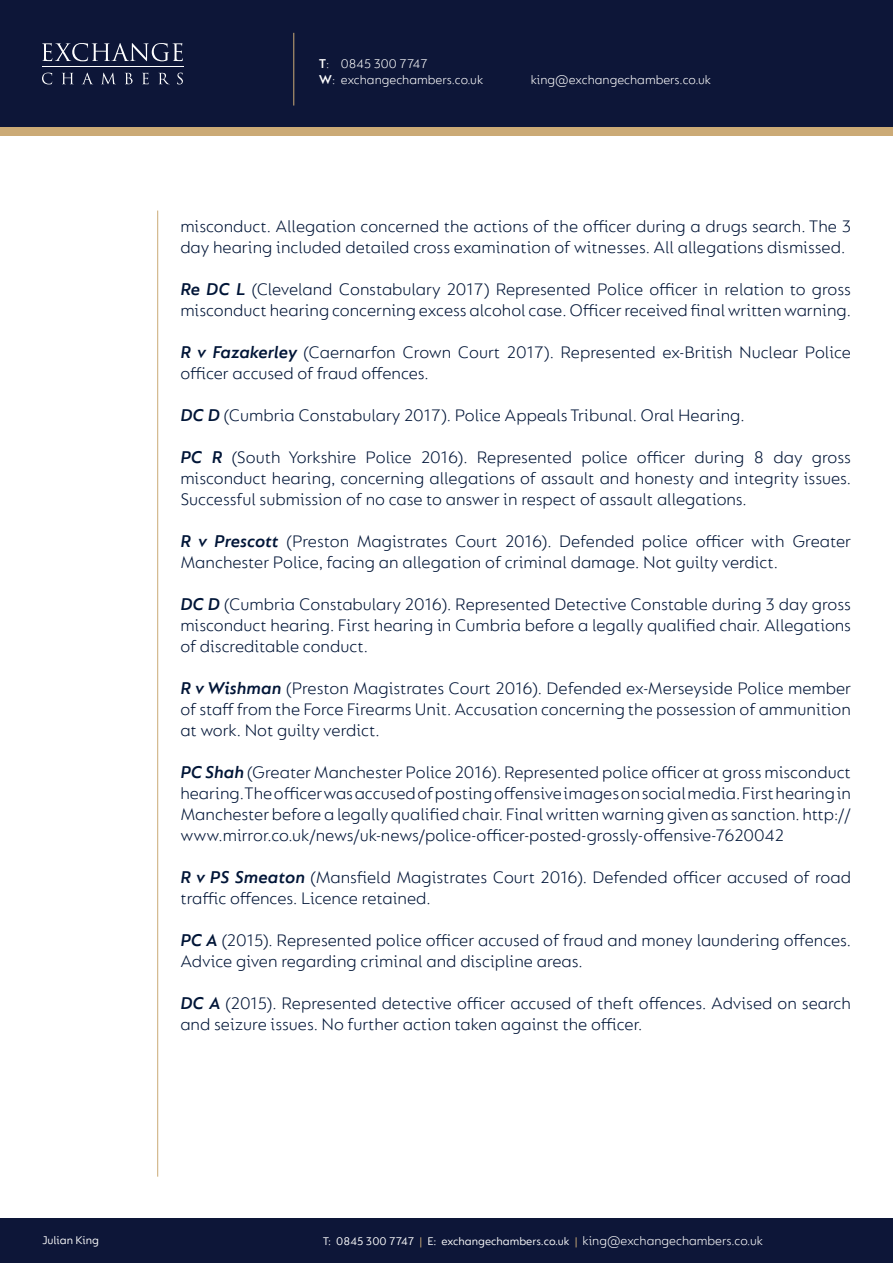
<style>
.page{position:relative;width:893px;height:1263px;background:#fff}
.page>*{position:absolute;margin:0;border:0;box-sizing:border-box;transform-origin:0 0}
.t1{font:300 18px/21px "FS Lucas";color:#001537}
.t2{font:300 13.5px/16.2px "FS Lucas";color:#fff}
.t3{font:12px "FS Lucas";color:#fff}
.s1{font-weight:600}
.s2{font-weight:600;font-style:italic}
.s3{color:#cbaa76}
</style>
<div class="page">
<div style="left:0;top:64px;width:893px;height:72px;background:#cbaa76"></div>
<div style="left:0;top:0;width:893px;height:127px;background:#0d1638"></div>
<div style="left:0;top:1219px;width:893px;height:44px;background:#0d1638"></div>
<hr style="left:42px;top:67px;width:142px;height:1px;background:#fff">
<svg style="left:42px;top:43px;width:141px;height:18px"></svg>
<svg style="left:42px;top:73px;width:10px;height:11px"></svg>
<svg style="left:62px;top:73px;width:11px;height:11px"></svg>
<svg style="left:82px;top:73px;width:11px;height:11px"></svg>
<svg style="left:102px;top:73px;width:13px;height:11px"></svg>
<svg style="left:125px;top:73px;width:8px;height:11px"></svg>
<svg style="left:142px;top:73px;width:7px;height:11px"></svg>
<svg style="left:159px;top:73px;width:10px;height:11px"></svg>
<svg style="left:177px;top:73px;width:6px;height:11px"></svg>
<hr style="left:293px;top:33px;width:1px;height:73px;background:#cbaa76">
<hr style="left:157px;top:211px;width:1px;height:966px;background:#cbaa76">
<p class="t2" style="left:319px;top:55px;width:166px"><span class="s1">T</span>: 0845 300 7747<br><span class="s1">W</span>: exchangechambers.co.uk</p>
<p class="t2" style="left:531px;top:71px;width:182px">king@exchangechambers.co.uk</p>
<p class="t1" style="left:180px;top:215px;width:672px">misconduct. Allegation concerned the actions of the officer during a drugs search. The 3 day hearing included detailed cross examination of witnesses. All allegations dismissed.</p>
<p class="t1" style="left:180px;top:278px;width:672px"><span class="s2">Re DC L</span> (Cleveland Constabulary 2017) Represented Police officer in relation to gross misconduct hearing concerning excess alcohol case. Officer received final written warning.</p>
<p class="t1" style="left:180px;top:341px;width:672px"><span class="s2">R v Fazakerley</span> (Caernarfon Crown Court 2017). Represented ex-British Nuclear Police officer accused of fraud offences.</p>
<p class="t1" style="left:180px;top:404px;width:566px"><span class="s2">DC D</span> (Cumbria Constabulary 2017). Police Appeals Tribunal. Oral Hearing.</p>
<p class="t1" style="left:180px;top:446px;width:672px;text-align:justify"><span class="s2">PC R</span> (South Yorkshire Police 2016). Represented police officer during 8 day gross misconduct hearing, concerning allegations of assault and honesty and integrity issues.<br>Successful submission of no case to answer in respect of assault allegations.</p>
<p class="t1" style="left:180px;top:530px;width:672px"><span class="s2">R v Prescott</span> (Preston Magistrates Court 2016). Defended police officer with Greater<br>Manchester Police, facing an allegation of criminal damage. Not guilty verdict.</p>
<p class="t1" style="left:180px;top:593px;width:672px;text-align:justify"><span class="s2">DC D</span> (Cumbria Constabulary 2016). Represented Detective Constable during 3 day gross misconduct hearing. First hearing in Cumbria before a legally qualified chair. Allegations of discreditable conduct.</p>
<p class="t1" style="left:180px;top:677px;width:672px;text-align:justify"><span class="s2">R v Wishman</span> (Preston Magistrates Court 2016). Defended ex-Merseyside Police member of staff from the Force Firearms Unit. Accusation concerning the possession of ammunition at work. Not guilty verdict.</p>
<p class="t1" style="left:180px;top:761px;width:672px;text-align:justify"><span class="s2">PC Shah</span> (Greater Manchester Police 2016). Represented police officer at gross misconduct hearing. The officer was accused of posting offensive images on social media. First hearing in Manchester before a legally qualified chair. Final written warning given as sanction. http:// www.mirror.co.uk/news/uk-news/police-officer-posted-grossly-offensive-7620042</p>
<p class="t1" style="left:180px;top:866px;width:672px"><span class="s2">R v PS Smeaton</span> (Mansfield Magistrates Court 2016). Defended officer accused of road traffic offences. Licence retained.</p>
<p class="t1" style="left:180px;top:929px;width:672px"><span class="s2">PC A</span> (2015). Represented police officer accused of fraud and money laundering offences.<br>Advice given regarding criminal and discipline areas.</p>
<p class="t1" style="left:180px;top:992px;width:672px"><span class="s2">DC A</span> (2015). Represented detective officer accused of theft offences. Advised on search and seizure issues. No further action taken against the officer.</p>
<p class="t2" style="left:583px;top:1233px;width:182px">king@exchangechambers.co.uk</p>
<p class="t3" style="left:42px;top:1233px;width:59px">Julian King</p>
<p class="t3" style="left:323px;top:1235px;width:256px">T: 0845 300 7747 <span class="s3">|</span> E: exchangechambers.co.uk <span class="s3">|</span></p>
</div>
